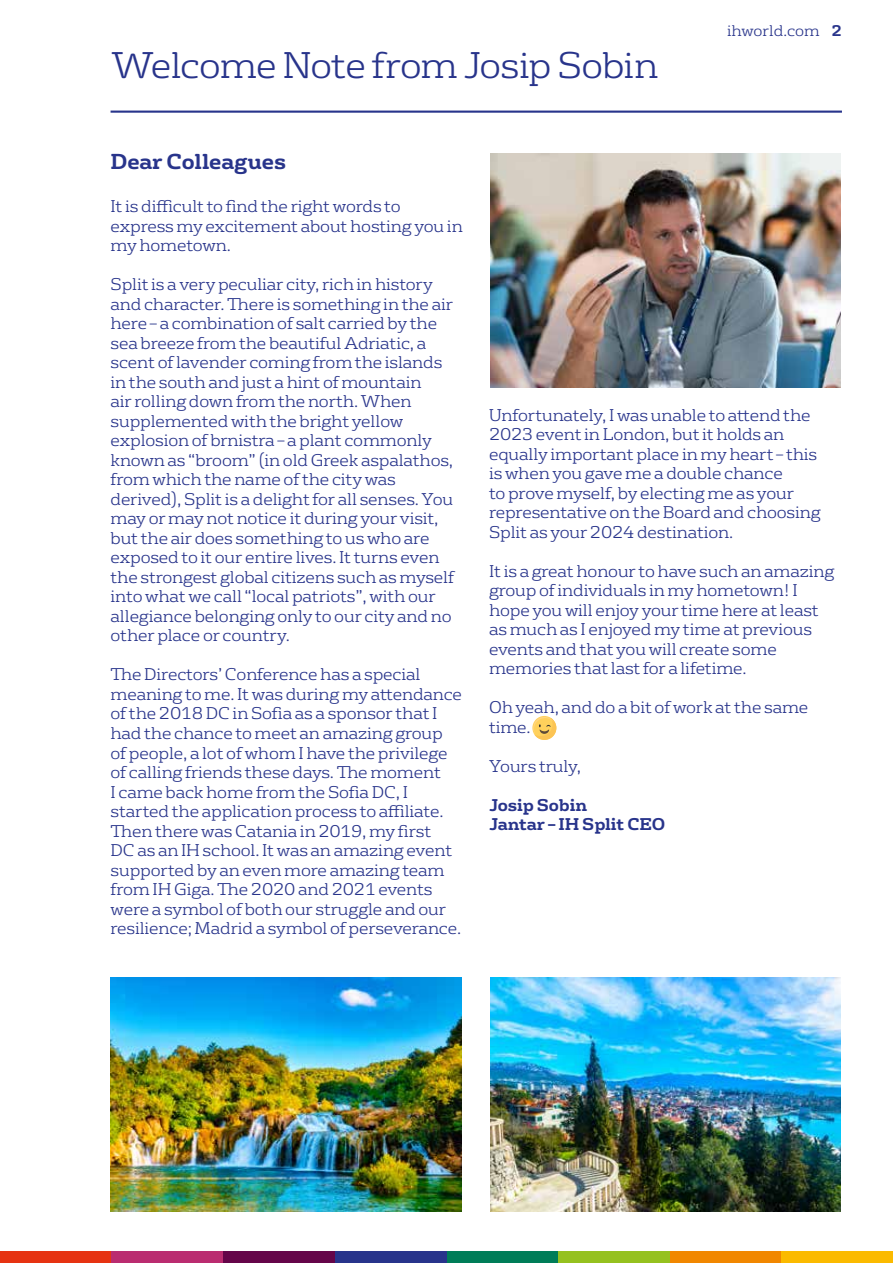
<style>
.page{position:relative;width:893px;height:1263px;background:#fff}
.page>*{position:absolute;margin:0;border:0;box-sizing:border-box;transform-origin:0 0}
.t1{font:300 36px "FS Rufus";letter-spacing:-.025em;color:#28348b}
.t2{font:700 21px "FS Rufus";letter-spacing:-.01em;color:#28348b}
.t3{font:300 16.5px/19.5px "FS Rufus";letter-spacing:-.01em;color:#28348b}
.t4{font:700 16.5px/19.5px "FS Rufus";letter-spacing:-.01em;color:#28348b}
.t5{font:300 15px "FS Rufus";color:#28348b}
.s1{font-weight:700}
</style>
<div class="page">
<div style="left:0;top:1251px;width:112px;height:12px;background:#e63312"></div>
<div style="left:446px;top:1251px;width:112px;height:12px;background:#007d58"></div>
<div style="left:112px;top:1251px;width:111px;height:12px;background:#ba2c70"></div>
<div style="left:558px;top:1251px;width:112px;height:12px;background:#95c11f"></div>
<div style="left:223px;top:1251px;width:112px;height:12px;background:#650549"></div>
<div style="left:670px;top:1251px;width:111px;height:12px;background:#f18700"></div>
<div style="left:335px;top:1251px;width:111px;height:12px;background:#28348b"></div>
<div style="left:781px;top:1251px;width:112px;height:12px;background:#fbba00"></div>
<hr style="left:111px;top:111px;width:731px;height:2px;background:#28348b">
<img style="left:490px;top:153px;width:351px;height:235px">
<img style="left:111px;top:977px;width:350px;height:235px">
<img style="left:490px;top:977px;width:351px;height:235px">
<svg style="left:532px;top:716px;width:24px;height:24px"></svg>
<svg style="left:533px;top:717px;width:23px;height:23px"></svg>
<h1 class="t1" style="left:111px;top:37px;width:548px">Welcome Note from Josip Sobin</h1>
<p class="t5" style="left:727px;top:19px;width:116px">ihworld.com <span class="s1">2</span></p>
<p class="t2" style="left:111px;top:143px;width:177px">Dear Colleagues</p>
<p class="t3" style="left:111px;top:195px;width:354px">It is difficult to find the right words to express my excitement about hosting you in my hometown.</p>
<p class="t3" style="left:111px;top:273px;width:345px">Split is a very peculiar city, rich in history and character. There is something in the air here – a combination of salt carried by the sea breeze from the beautiful Adriatic, a scent of lavender coming from the islands in the south and just a hint of mountain<br>air rolling down from the north. When supplemented with the bright yellow explosion of brnistra – a plant commonly known as “broom” (in old Greek aspalathos, from which the name of the city was derived), Split is a delight for all senses. You may or may not notice it during your visit, but the air does something to us who are exposed to it our entire lives. It turns even the strongest global citizens such as myself into what we call “local patriots”, with our allegiance belonging only to our city and no other place or country.</p>
<p class="t3" style="left:111px;top:663px;width:353px">The Directors’ Conference has a special meaning to me. It was during my attendance of the 2018 DC in Sofia as a sponsor that I had the chance to meet an amazing group of people, a lot of whom I have the privilege of calling friends these days. The moment<br>I came back home from the Sofia DC, I started the application process to affiliate.<br>Then there was Catania in 2019, my first<br>DC as an IH school. It was an amazing event supported by an even more amazing team from IH Giga. The 2020 and 2021 events were a symbol of both our struggle and our resilience; Madrid a symbol of perseverance.</p>
<p class="t3" style="left:489px;top:404px;width:333px">Unfortunately, I was unable to attend the 2023 event in London, but it holds an equally important place in my heart – this is when you gave me a double chance<br>to prove myself, by electing me as your representative on the Board and choosing Split as your 2024 destination.</p>
<p class="t3" style="left:489px;top:560px;width:347px">It is a great honour to have such an amazing group of individuals in my hometown! I hope you will enjoy your time here at least as much as I enjoyed my time at previous events and that you will create some memories that last for a lifetime.</p>
<p class="t3" style="left:489px;top:696px;width:321px">Oh yeah, and do a bit of work at the same time.</p>
<p class="t3" style="left:489px;top:755px;width:94px">Yours truly,</p>
<p class="t4" style="left:489px;top:794px;width:178px">Josip Sobin<br>Jantar – IH Split CEO</p>
</div>
